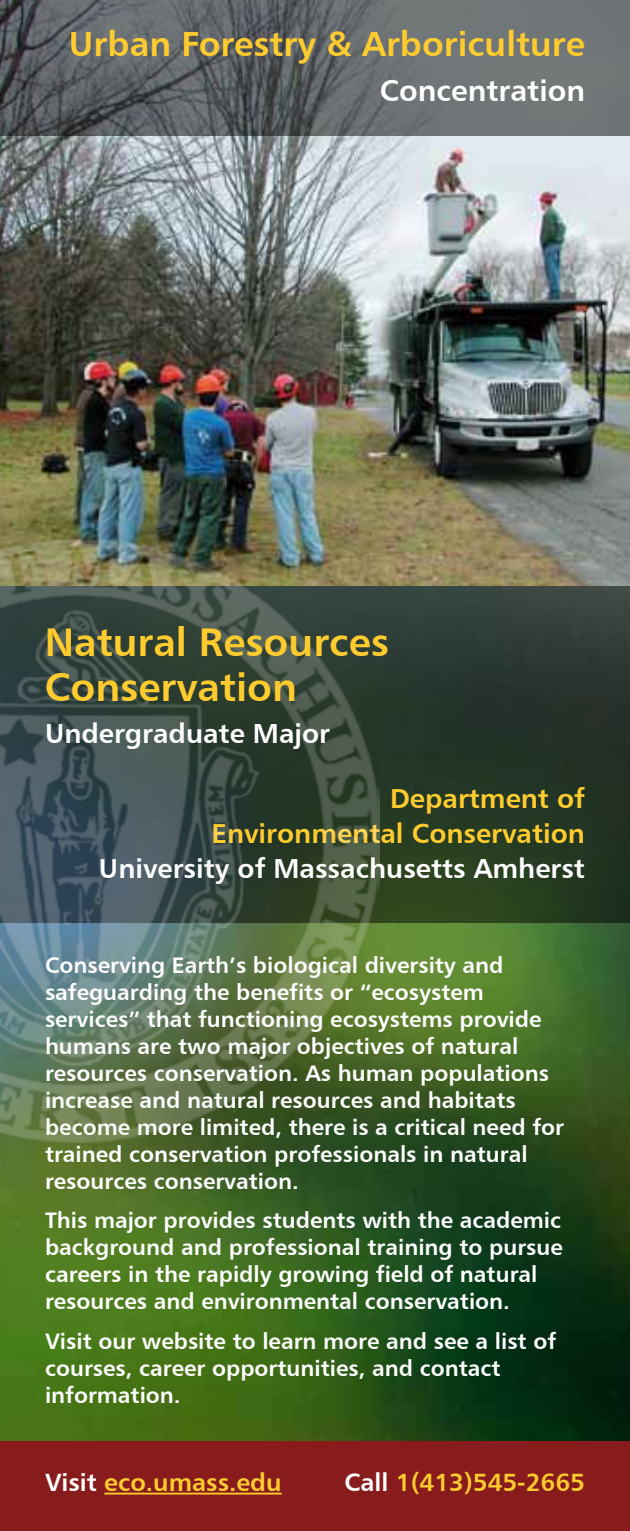
<style>
.page{position:relative;width:630px;height:1531px;background:#fff}
.page>*{position:absolute;margin:0;border:0;box-sizing:border-box;transform-origin:0 0}
.t1{font:40px/45px "Humanist 777 BT Bold B";color:#ffcc2f}
.t2{font:35px "Humanist 777 BT Bold B";color:#ffcc2f}
.t3{font:30px "Humanist 777 BT Bold B";color:#fff}
.t4{font:27.5px "Humanist 777 BT Bold B";color:#fff}
.t5{font:27.5px/35px "Humanist 777 BT Bold B";color:#ffcc2f;text-align:right}
.t6{font:25px "Humanist 777 BT Bold B";color:#ffcc2f}
.t7{font:22.5px/27px "Humanist 777 BT Bold B";color:#fff}
.s1{color:#fff}
</style>
<div class="page">
<img style="left:0;top:922px;width:630px;height:519px">
<img style="left:0;top:135px;width:630px;height:451px">
<div style="left:0;top:1441px;width:630px;height:90px;background:#881c1c"></div>
<svg style="left:379px;top:586px;width:251px;height:336px;background:#283929"></svg>
<hr style="left:104px;top:1493px;width:178px;height:1px;background:#ffcc2f">
<img style="left:0;top:538px;width:379px;height:604px">
<svg style="left:0;top:0;width:630px;height:135px;background:#626669"></svg>
<h2 class="t2" style="left:69px;top:22px;width:518px">Urban Forestry &amp; Arboriculture</h2>
<h3 class="t3" style="left:380px;top:71px;width:207px">Concentration</h3>
<h1 class="t1" style="left:45px;top:618px;width:346px">Natural Resources<br>Conservation</h1>
<p class="t4" style="left:45px;top:716px;width:287px">Undergraduate Major</p>
<p class="t5" style="left:211px;top:781px;width:375px">Department of<br>Environmental Conservation</p>
<p class="t4" style="left:99px;top:851px;width:488px">University of Massachusetts Amherst</p>
<p class="t7" style="left:45px;top:951px;width:521px">Conserving Earth’s biological diversity and safeguarding the benefits or “ecosystem services” that functioning ecosystems provide humans are two major objectives of natural resources conservation. As human populations increase and natural resources and habitats become more limited, there is a critical need for trained conservation professionals in natural resources conservation.</p>
<p class="t7" style="left:45px;top:1206px;width:519px">This major provides students with the academic background and professional training to pursue careers in the rapidly growing field of natural resources and environmental conservation.</p>
<p class="t7" style="left:45px;top:1327px;width:513px">Visit our website to learn more and see a list of courses, career opportunities, and contact information.</p>
<p class="t6" style="left:45px;top:1466px;width:238px"><span class="s1">Visit</span> eco.umass.edu</p>
<p class="t6" style="left:344px;top:1466px;width:242px"><span class="s1">Call</span> 1(413)545-2665</p>
</div>
